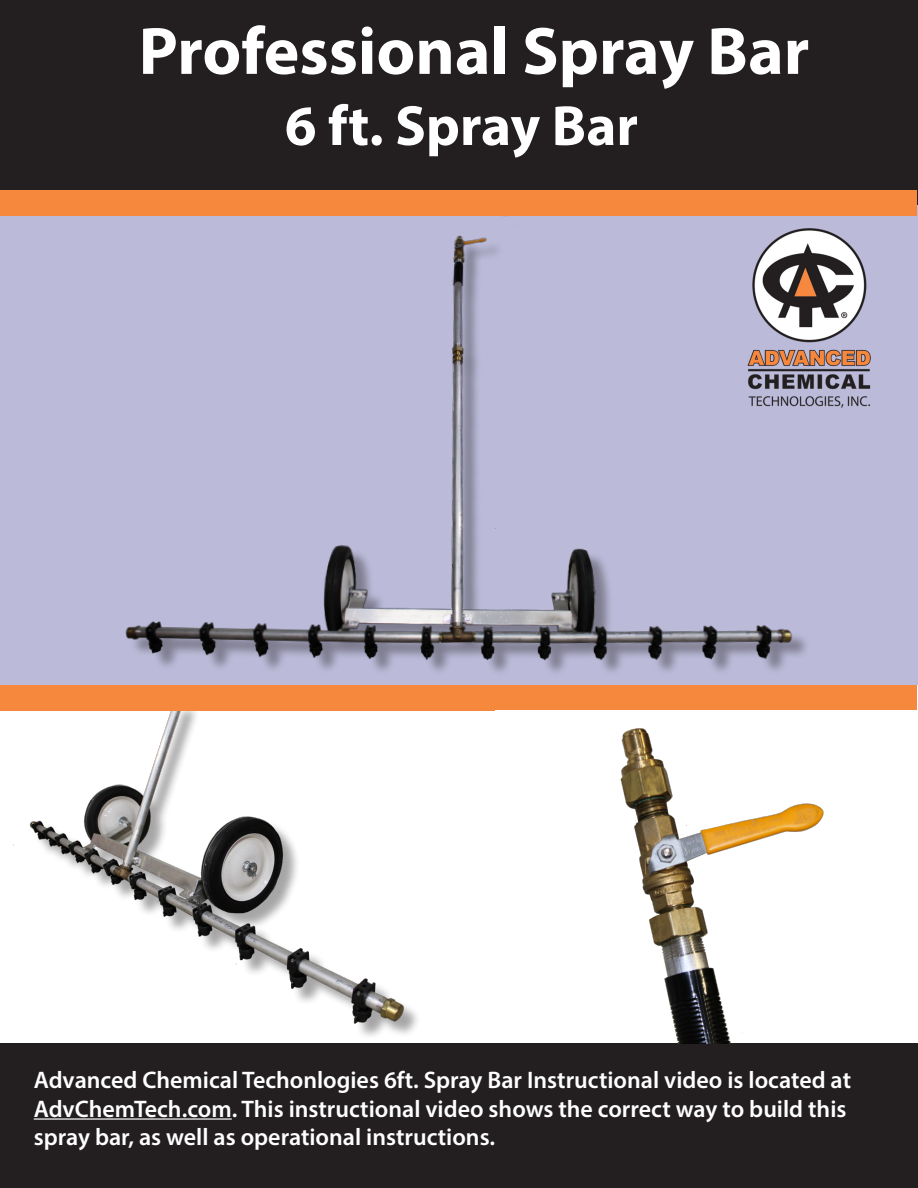
<style>
.page{position:relative;width:918px;height:1188px;background:#fff}
.page>*{position:absolute;margin:0;border:0;box-sizing:border-box;transform-origin:0 0}
.t1{font:700 67.5px "Myriad Pro";color:#fff}
.t2{font:700 57px "Myriad Pro";color:#fff}
.t3{font:600 24px/28.8px "Myriad Pro";color:#fff}
</style>
<div class="page">
<div style="left:0;top:204px;width:917px;height:481px;background:#bbbbd9"></div>
<img style="left:125px;top:216px;width:694px;height:456px">
<div style="left:0;top:0;width:917px;height:204px;background:#231f20"></div>
<img style="left:13px;top:711px;width:404px;height:325px">
<div style="left:0;top:1043px;width:918px;height:145px;background:#231f20"></div>
<hr style="left:34px;top:1118px;width:198px;height:2px;background:#fff">
<div style="left:1px;top:685px;width:916px;height:26px;background:#f5883d"></div>
<div style="left:0;top:190px;width:916px;height:26px;background:#f5883d"></div>
<img style="left:748px;top:229px;width:123px;height:178px">
<img style="left:620px;top:728px;width:204px;height:315px">
<p class="t1" style="left:139px;top:7px;width:672px">Professional Spray Bar</p>
<p class="t2" style="left:285px;top:89px;width:355px">6 ft. Spray Bar</p>
<p class="t3" style="left:34px;top:1065px;width:819px">Advanced Chemical Techonlogies 6ft. Spray Bar Instructional video is located at<br>AdvChemTech.com. This instructional video shows the correct way to build this spray bar, as well as operational instructions.</p>
</div>
